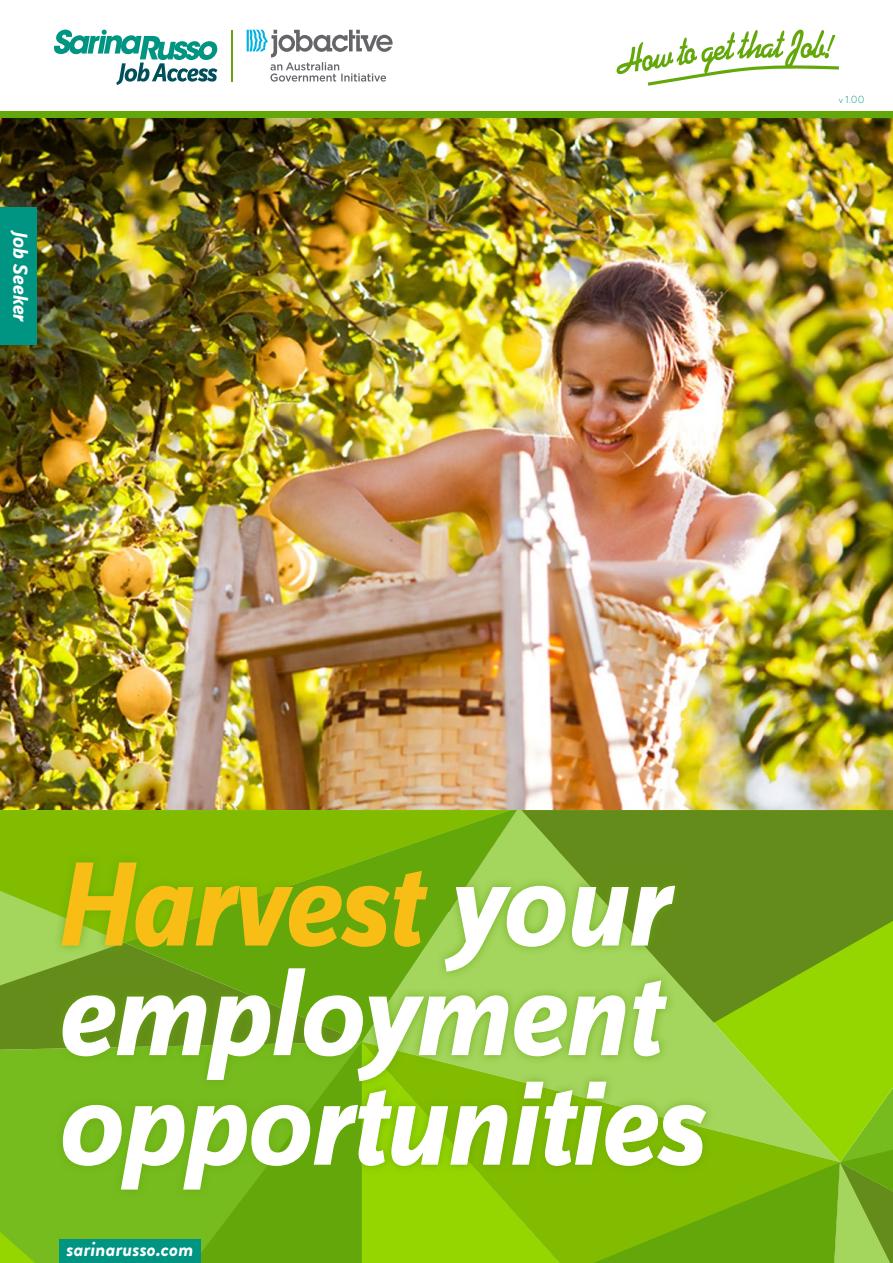
<style>
.page{position:relative;width:893px;height:1263px;background:#fff}
.page>*{position:absolute;margin:0;border:0;box-sizing:border-box;transform-origin:0 0}
.t1{font:italic 700 124.5px/109.5px "Zine Sans Dis OT";letter-spacing:-.02em;color:#fff}
.t2{font:italic 700 21px "Brandon Grotesque";color:#fff}
.t3{font:italic 700 21px "Zine Sans Dis OT";color:#fff}
.t4{font:300 10.5px "Brandon Grotesque";color:#009482}
.s1{color:#f8be15}
</style>
<div class="page">
<img style="left:0;top:118px;width:893px;height:692px">
<div style="left:840px;top:1023px;width:53px;height:65px;background:#95d600"></div>
<div style="left:0;top:1050px;width:193px;height:213px;background:#77bc1f"></div>
<div style="left:0;top:985px;width:53px;height:65px;background:#648c1a"></div>
<svg style="left:193px;top:1199px;width:169px;height:64px;background:#65a90c"></svg>
<svg style="left:0;top:1232px;width:35px;height:31px"></svg>
<svg style="left:521px;top:810px;width:372px;height:213px;background:#6e9c16"></svg>
<svg style="left:362px;top:1042px;width:478px;height:221px;background:#85c30e"></svg>
<svg style="left:0;top:943px;width:53px;height:42px;background:#96c54f"></svg>
<svg style="left:0;top:810px;width:510px;height:133px;background:#82bc09"></svg>
<svg style="left:834px;top:1088px;width:59px;height:175px;background:#84bc25"></svg>
<svg style="left:54px;top:30px;width:164px;height:55px"></svg>
<hr style="left:231px;top:30px;width:2px;height:52px;background:#63a70a">
<svg style="left:247px;top:30px;width:146px;height:52px"></svg>
<div style="left:59px;top:1239px;width:142px;height:24px;background:#009482"></div>
<div style="left:53px;top:852px;width:662px;height:347px;background:#63a70a;opacity:.75"></div>
<div style="left:0;top:111px;width:893px;height:7px;background:#63a70a"></div>
<svg style="left:617px;top:30px;width:222px;height:56px"></svg>
<div style="left:0;top:207px;width:37px;height:137px;background:#009482"></div>
<p class="t3" style="left:31px;top:231px;width:93px;rotate:90deg">Job Seeker</p>
<p class="t4" style="left:839px;top:93px;width:27px">v 1.00</p>
<p class="t1" style="left:54px;top:856px;width:650px"><span class="s1">Harvest</span> your employment opportunities</p>
<p class="t2" style="left:67px;top:1234px;width:128px">sarinarusso.com</p>
</div>
